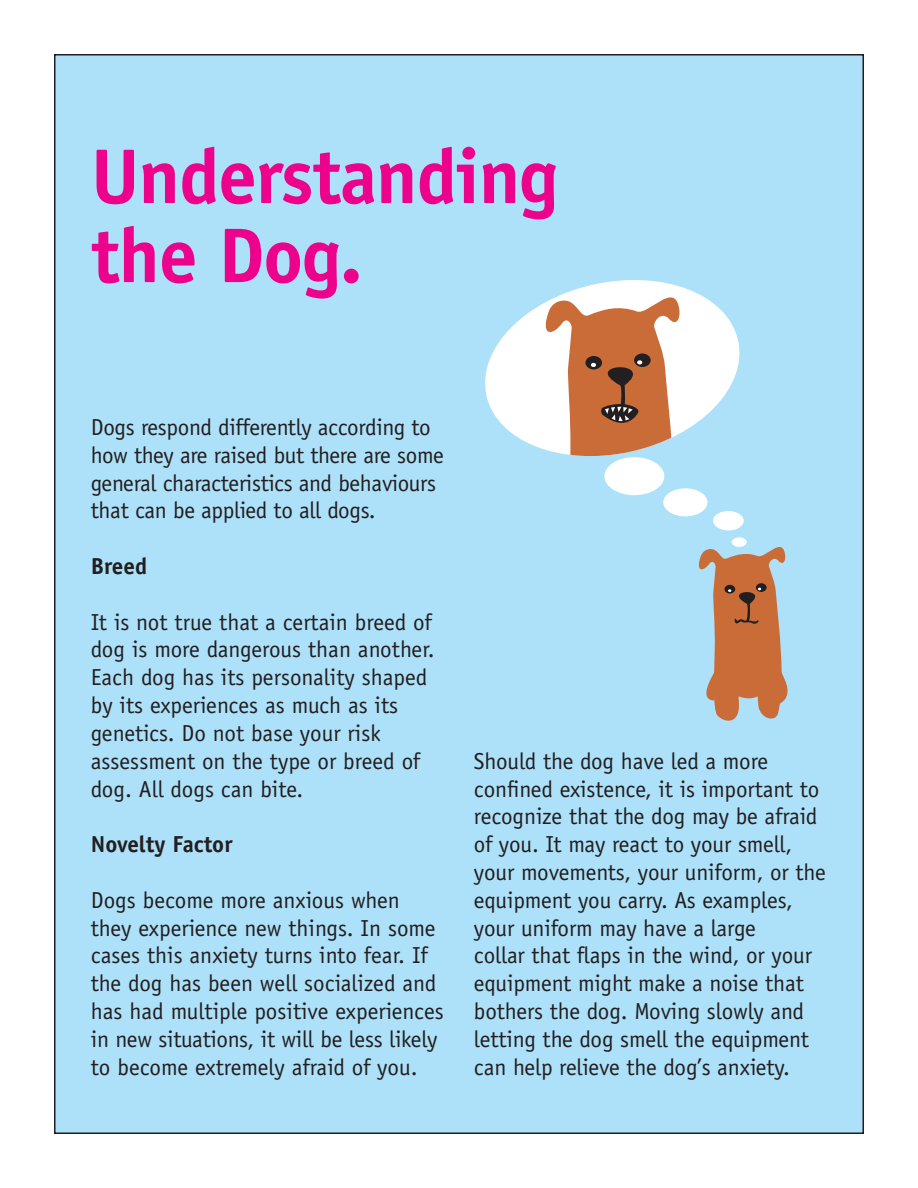
<style>
.page{position:relative;width:918px;height:1188px;background:#fff}
.page>*{position:absolute;margin:0;border:0;box-sizing:border-box;transform-origin:0 0}
.t1{font:700 77.7px/79.2px "Officina Sans Std";letter-spacing:-.015em;color:#ed028c}
.t2{font:23.25px/27.8px "Officina Sans Std";letter-spacing:-.005em;color:#231f20}
.t3{font:700 23.25px "Officina Sans Std";color:#231f20}
</style>
<div class="page">
<div style="left:54px;top:54px;width:810px;height:1080px;background:#ade1f9"></div>
<svg style="left:698px;top:539px;width:90px;height:182px"></svg>
<svg style="left:485px;top:286px;width:255px;height:163px;fill:#fff"></svg>
<svg style="left:543px;top:280px;width:137px;height:187px;background:#d0a58c"></svg>
<div style="left:604px;top:457px;width:60px;height:38px;background:#fff;border-radius:50%"></div>
<div style="left:663px;top:488px;width:44px;height:28px;background:#fff;border-radius:50%"></div>
<div style="left:732px;top:537px;width:15px;height:10px;background:#fff;border-radius:50%"></div>
<div style="left:713px;top:511px;width:31px;height:19px;background:#fff;border-radius:50%"></div>
<p class="t1" style="left:91px;top:136px;width:469px">Understanding the Dog.</p>
<p class="t2" style="left:91px;top:413px;width:355px">Dogs respond differently according to how they are raised but there are some general characteristics and behaviours that can be applied to all dogs.</p>
<p class="t3" style="left:91px;top:552px;width:58px">Breed</p>
<p class="t2" style="left:91px;top:608px;width:346px">It is not true that a certain breed of dog is more dangerous than another.<br>Each dog has its personality shaped by its experiences as much as its genetics. Do not base your risk assessment on the type or breed of dog. All dogs can bite.</p>
<p class="t3" style="left:91px;top:830px;width:143px">Novelty Factor</p>
<p class="t2" style="left:91px;top:886px;width:354px">Dogs become more anxious when they experience new things. In some cases this anxiety turns into fear. If the dog has been well socialized and has had multiple positive experiences in new situations, it will be less likely to become extremely afraid of you.</p>
<p class="t2" style="left:474px;top:747px;width:353px">Should the dog have led a more confined existence, it is important to recognize that the dog may be afraid of you. It may react to your smell, your movements, your uniform, or the equipment you carry. As examples, your uniform may have a large<br>collar that flaps in the wind, or your equipment might make a noise that bothers the dog. Moving slowly and letting the dog smell the equipment can help relieve the dog’s anxiety.</p>
</div>
